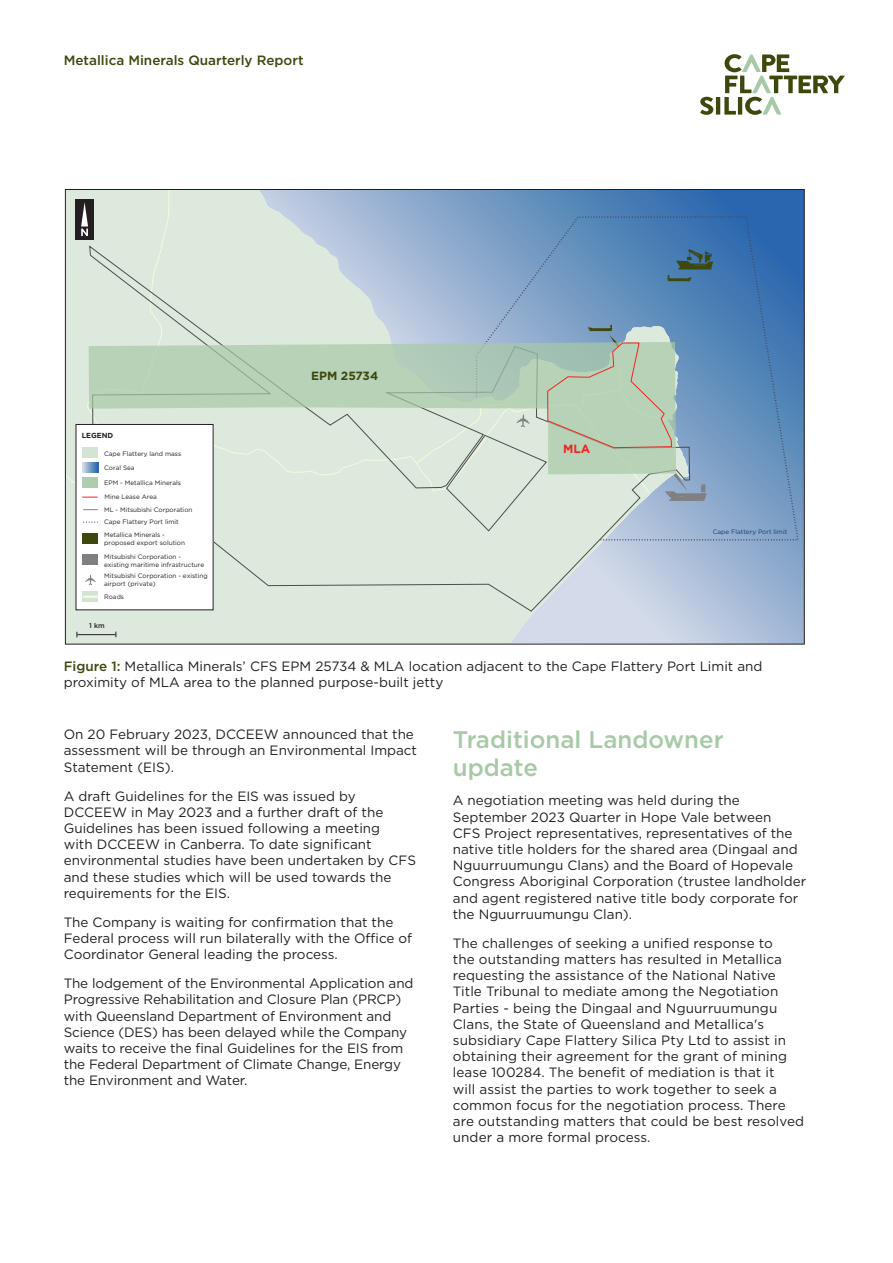
<style>
.page{position:relative;width:893px;height:1263px;background:#fff}
.page>*{position:absolute;margin:0;border:0;box-sizing:border-box;transform-origin:0 0}
.t1{font:500 24px/28.8px "Gotham";color:#a8c9a7}
.t2{font:13.5px/16.2px "Gotham";color:#231f20}
.t3{font:500 13.5px "Gotham";color:#3d480d}
.t4{font:700 11.85px "Gotham";color:#3d480d}
.t5{font:700 11.85px "Gotham";color:#ee2524}
.t6{font:700 7.35px "Gotham";color:#231f20}
.t7{font:500 6.9px "Gotham";color:#231f20}
.t8{font:6.45px/7.6px "Gotham";color:#231f20}
.t9{font:6.45px "Gotham";color:#1a3d6c}
.s1{font-weight:500;color:#3d480d}
</style>
<div class="page">
<svg style="left:700px;top:97px;width:13px;height:18px"></svg>
<hr style="left:716px;top:97px;width:4px;height:18px;background:#3d480d">
<svg style="left:724px;top:54px;width:121px;height:61px"></svg>
<svg style="left:689px;top:191px;width:114px;height:451px;background:#89a7cd"></svg>
<svg style="left:67px;top:501px;width:622px;height:141px;background:#d8e4de"></svg>
<svg style="left:89px;top:501px;width:601px;height:111px;background:#d5e2db"></svg>
<svg style="left:475px;top:216px;width:324px;height:325px;background:#7299c0"></svg>
<hr style="left:77px;top:634px;width:39px;height:1px;background:#231f20">
<div style="left:76px;top:424px;width:137px;height:186px;background:#fff"></div>
<div style="left:83px;top:591px;width:15px;height:11px;background:#d4e4d4"></div>
<svg style="left:83px;top:509px;width:15px;height:1px"></svg>
<hr style="left:83px;top:595px;width:15px;height:3px;background:#f8f9dd">
<svg style="left:85px;top:575px;width:11px;height:10px"></svg>
<div style="left:83px;top:533px;width:15px;height:10px;background:#3d480d"></div>
<div style="left:83px;top:555px;width:15px;height:10px;background:#818080"></div>
<svg style="left:67px;top:191px;width:646px;height:310px;background:#b5cbcc"></svg>
<p class="t3" style="left:64px;top:51px;width:241px">Metallica Minerals Quarterly Report</p>
<p class="t6" style="left:82px;top:431px;width:33px">LEGEND</p>
<p class="t8" style="left:104px;top:450px;width:79px">Cape Flattery land mass</p>
<p class="t8" style="left:104px;top:493px;width:54px">Mine Lease Area</p>
<p class="t8" style="left:104px;top:464px;width:32px">Coral Sea</p>
<p class="t8" style="left:104px;top:479px;width:78px">EPM - Metallica Minerals</p>
<p class="t8" style="left:104px;top:503px;width:90px;line-height:12.5px">ML - Mitsubishi Corporation<br>Cape Flattery Port limit</p>
<p class="t8" style="left:104px;top:531px;width:82px">Metallica Minerals - proposed export solution</p>
<p class="t8" style="left:104px;top:553px;width:102px">Mitsubishi Corporation - existing maritime infrastructure</p>
<p class="t8" style="left:104px;top:572px;width:105px">Mitsubishi Corporation - existing airport (private)</p>
<p class="t8" style="left:104px;top:593px;width:21px">Roads</p>
<p class="t7" style="left:89px;top:621px;width:17px">1 km</p>
<p class="t4" style="left:311px;top:368px;width:69px">EPM 25734</p>
<p class="t5" style="left:563px;top:441px;width:29px">MLA</p>
<p class="t9" style="left:713px;top:527px;width:76px">Cape Flattery Port limit</p>
<p class="t2" style="left:64px;top:658px;width:700px"><span class="s1">Figure 1:</span> Metallica Minerals’ CFS EPM 25734 &amp; MLA location adjacent to the Cape Flattery Port Limit and proximity of MLA area to the planned purpose-built jetty</p>
<p class="t2" style="left:64px;top:726px;width:355px">On 20 February 2023, DCCEEW announced that the assessment will be through an Environmental Impact<br>Statement (EIS).</p>
<p class="t2" style="left:64px;top:787px;width:354px">A draft Guidelines for the EIS was issued by DCCEEW in May 2023 and a further draft of the Guidelines has been issued following a meeting<br>with DCCEEW in Canberra. To date significant environmental studies have been undertaken by CFS and these studies which will be used towards the requirements for the EIS.</p>
<p class="t2" style="left:64px;top:914px;width:350px">The Company is waiting for confirmation that the<br>Federal process will run bilaterally with the Office of<br>Coordinator General leading the process.</p>
<p class="t2" style="left:64px;top:975px;width:351px">The lodgement of the Environmental Application and Progressive Rehabilitation and Closure Plan (PRCP) with Queensland Department of Environment and Science (DES) has been delayed while the Company waits to receive the final Guidelines for the EIS from the Federal Department of Climate Change, Energy the Environment and Water.</p>
<h1 class="t1" style="left:453px;top:724px;width:272px">Traditional Landowner update</h1>
<p class="t2" style="left:453px;top:792px;width:355px">A negotiation meeting was held during the September 2023 Quarter in Hope Vale between<br>CFS Project representatives, representatives of the native title holders for the shared area (Dingaal and Nguurruumungu Clans) and the Board of Hopevale Congress Aboriginal Corporation (trustee landholder and agent registered native title body corporate for the Nguurruumungu Clan).</p>
<p class="t2" style="left:453px;top:935px;width:353px">The challenges of seeking a unified response to<br>the outstanding matters has resulted in Metallica requesting the assistance of the National Native Title Tribunal to mediate among the Negotiation Parties - being the Dingaal and Nguurruumungu Clans, the State of Queensland and Metallica's subsidiary Cape Flattery Silica Pty Ltd to assist in obtaining their agreement for the grant of mining lease 100284. The benefit of mediation is that it<br>will assist the parties to work together to seek a common focus for the negotiation process. There are outstanding matters that could be best resolved under a more formal process.</p>
</div>
